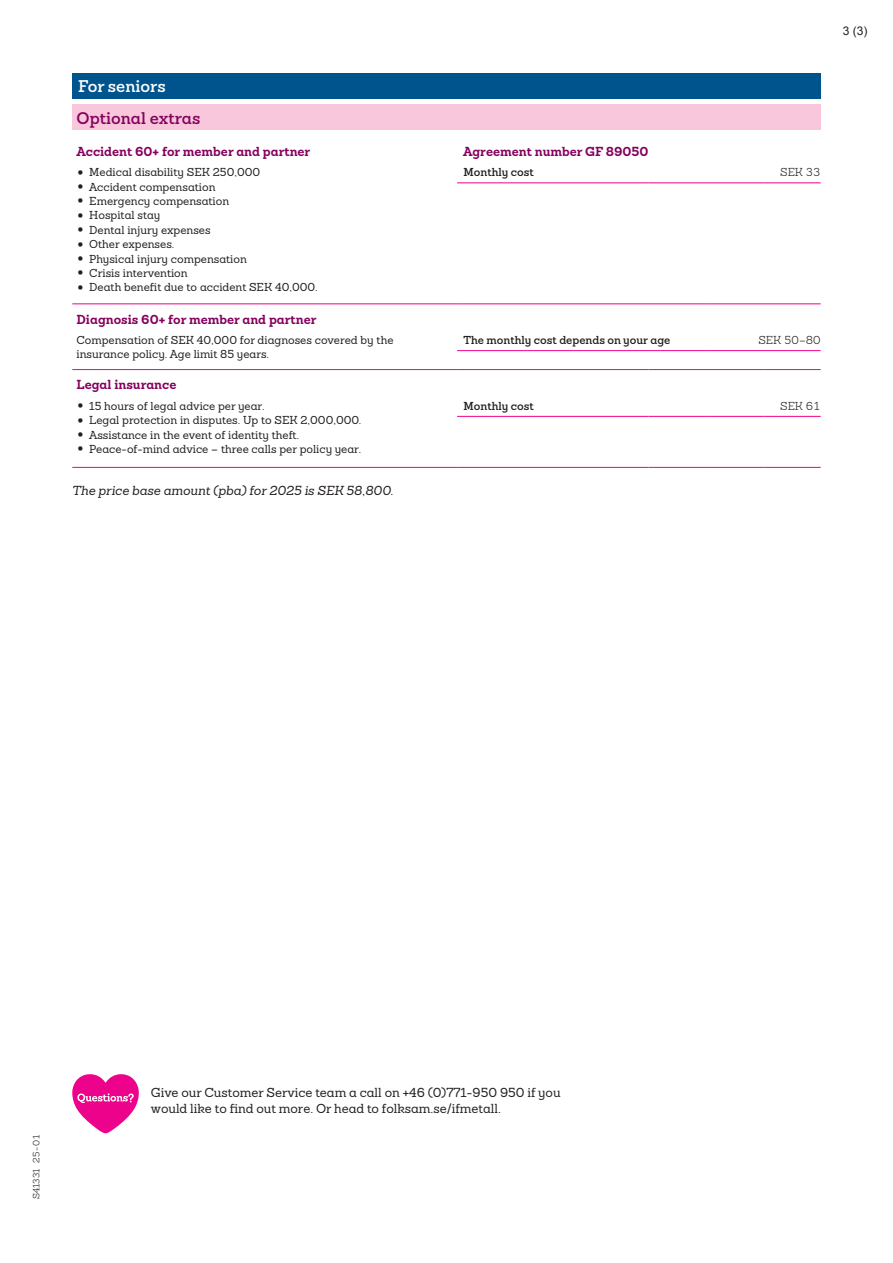
<style>
.page{position:relative;width:893px;height:1263px;background:#fff}
.page>*{position:absolute;margin:0;border:0;box-sizing:border-box;transform-origin:0 0}
.Rubrik_5_11_14__R2{font:600 16.5px "Sanchez Folksam";color:#85015e}
.Rubrik_5_11_14__R2-2{font:600 16.5px "Sanchez Folksam";color:#fff}
.Brödtext_8_5_11{font:500 12.75px/16.5px "Sanchez Folksam";color:#231f20}
.Rubrik_6_8_5_11__R3{font:700 12.75px "Sanchez Folksam";color:#85015e}
.Brödtext_8_5_11-2{font:italic 500 12.75px "Sanchez Folksam";color:#231f20}
.t1{font:12px "Arial";color:#231f20}
.Tabell_Text_Medium_7_5_9{font:500 11.25px/14.2px "Sanchez Folksam";color:#231f20}
.Tabell_Rubrik_7_5_9{font:600 11.25px "Sanchez Folksam Table";color:#231f20}
.Tabell_Värde_Light_7_5_9_höger{font:300 11.25px "Sanchez Folksam Table";color:#231f20}
.t2{font:300 9px "Sanchez Folksam";color:#231f20}
.s1{font-weight:600;font-size:22.5px}
</style>
<div class="page">
<div style="left:72px;top:73px;width:749px;height:26px;background:#00548e"></div>
<div style="left:72px;top:105px;width:749px;height:25px;background:#f8c7dc"></div>
<hr style="left:457px;top:183px;width:134px;height:1px;background:#ed028c">
<hr style="left:591px;top:183px;width:57px;height:1px;background:#ed028c">
<hr style="left:648px;top:183px;width:58px;height:1px;background:#ed028c">
<hr style="left:706px;top:183px;width:57px;height:1px;background:#ed028c">
<hr style="left:763px;top:183px;width:58px;height:1px;background:#ed028c">
<hr style="left:72px;top:304px;width:385px;height:1px;background:#ed028c">
<hr style="left:457px;top:304px;width:249px;height:1px;background:#ed028c">
<hr style="left:706px;top:304px;width:115px;height:1px;background:#ed028c">
<hr style="left:457px;top:350px;width:249px;height:1px;background:#ed028c">
<hr style="left:706px;top:350px;width:115px;height:1px;background:#ed028c">
<hr style="left:72px;top:467px;width:385px;height:1px;background:#ed028c">
<hr style="left:72px;top:369px;width:385px;height:1px;background:#ed028c">
<hr style="left:457px;top:369px;width:191px;height:1px;background:#ed028c">
<hr style="left:648px;top:369px;width:58px;height:1px;background:#ed028c">
<hr style="left:706px;top:369px;width:57px;height:1px;background:#ed028c">
<hr style="left:763px;top:369px;width:58px;height:1px;background:#ed028c">
<hr style="left:457px;top:416px;width:191px;height:1px;background:#ed028c">
<hr style="left:648px;top:416px;width:58px;height:1px;background:#ed028c">
<hr style="left:706px;top:416px;width:57px;height:1px;background:#ed028c">
<hr style="left:763px;top:416px;width:58px;height:1px;background:#ed028c">
<hr style="left:457px;top:467px;width:191px;height:1px;background:#ed028c">
<hr style="left:648px;top:467px;width:58px;height:1px;background:#ed028c">
<hr style="left:706px;top:467px;width:57px;height:1px;background:#ed028c">
<hr style="left:763px;top:467px;width:58px;height:1px;background:#ed028c">
<svg style="left:72px;top:1074px;width:67px;height:59px"></svg>
<p class="Rubrik_5_11_14__R2-2" style="left:78px;top:75px;width:89px">For seniors</p>
<p class="Rubrik_5_11_14__R2" style="left:77px;top:107px;width:125px">Optional extras</p>
<p class="Rubrik_6_8_5_11__R3" style="left:77px;top:142px;width:235px">Accident 60+ for member and partner</p>
<p class="Rubrik_6_8_5_11__R3" style="left:463px;top:142px;width:187px">Agreement number GF 89050</p>
<p class="Tabell_Text_Medium_7_5_9" style="left:77px;top:165px;width:185px"><span class="s1">•</span> Medical disability SEK 250,000</p>
<p class="Tabell_Text_Medium_7_5_9" style="left:77px;top:180px;width:140px"><span class="s1">•</span> Accident compensation</p>
<p class="Tabell_Text_Medium_7_5_9" style="left:77px;top:194px;width:154px"><span class="s1">•</span> Emergency compensation</p>
<p class="Tabell_Text_Medium_7_5_9" style="left:77px;top:208px;width:85px"><span class="s1">•</span> Hospital stay</p>
<p class="Tabell_Text_Medium_7_5_9" style="left:77px;top:223px;width:136px"><span class="s1">•</span> Dental injury expenses</p>
<p class="Tabell_Text_Medium_7_5_9" style="left:77px;top:237px;width:99px"><span class="s1">•</span> Other expenses.</p>
<p class="Tabell_Text_Medium_7_5_9" style="left:77px;top:251px;width:172px"><span class="s1">•</span> Physical injury compensation</p>
<p class="Tabell_Text_Medium_7_5_9" style="left:77px;top:266px;width:113px"><span class="s1">•</span> Crisis intervention</p>
<p class="Tabell_Text_Medium_7_5_9" style="left:77px;top:280px;width:243px"><span class="s1">•</span> Death benefit due to accident SEK 40,000.</p>
<p class="Tabell_Rubrik_7_5_9" style="left:463px;top:165px;width:72px">Monthly cost</p>
<p class="Tabell_Värde_Light_7_5_9_höger" style="left:780px;top:165px;width:42px">SEK 33</p>
<p class="Rubrik_6_8_5_11__R3" style="left:77px;top:310px;width:241px">Diagnosis 60+ for member and partner</p>
<p class="Tabell_Text_Medium_7_5_9" style="left:77px;top:333px;width:318px">Compensation of SEK 40,000 for diagnoses covered by the insurance policy. Age limit 85 years.</p>
<p class="Tabell_Rubrik_7_5_9" style="left:463px;top:333px;width:208px">The monthly cost depends on your age</p>
<p class="Tabell_Värde_Light_7_5_9_höger" style="left:758px;top:333px;width:64px">SEK 50–80</p>
<p class="Rubrik_6_8_5_11__R3" style="left:77px;top:376px;width:101px">Legal insurance</p>
<p class="Tabell_Text_Medium_7_5_9" style="left:77px;top:399px;width:190px"><span class="s1">•</span> 15 hours of legal advice per year.</p>
<p class="Tabell_Text_Medium_7_5_9" style="left:77px;top:413px;width:286px"><span class="s1">•</span> Legal protection in disputes. Up to SEK 2,000,000.</p>
<p class="Tabell_Text_Medium_7_5_9" style="left:77px;top:427px;width:224px"><span class="s1">•</span> Assistance in the event of identity theft.</p>
<p class="Tabell_Text_Medium_7_5_9" style="left:77px;top:442px;width:286px"><span class="s1">•</span> Peace-of-mind advice – three calls per policy year.</p>
<p class="Tabell_Rubrik_7_5_9" style="left:463px;top:398px;width:72px">Monthly cost</p>
<p class="Tabell_Värde_Light_7_5_9_höger" style="left:780px;top:399px;width:42px">SEK 61</p>
<p class="Brödtext_8_5_11-2" style="left:72px;top:482px;width:323px">The price base amount (pba) for 2025 is SEK 58,800.</p>
<p class="t1" style="left:843px;top:23px;width:26px">3 (3)</p>
<p class="t2" style="left:31px;top:1199px;width:66px;rotate:-90deg">S41331 25-01</p>
<p class="Brödtext_8_5_11" style="left:151px;top:1084px;width:411px">Give our Customer Service team a call on +46 (0)771-950 950 if you would like to find out more. Or head to folksam.se/ifmetall.</p>
</div>
